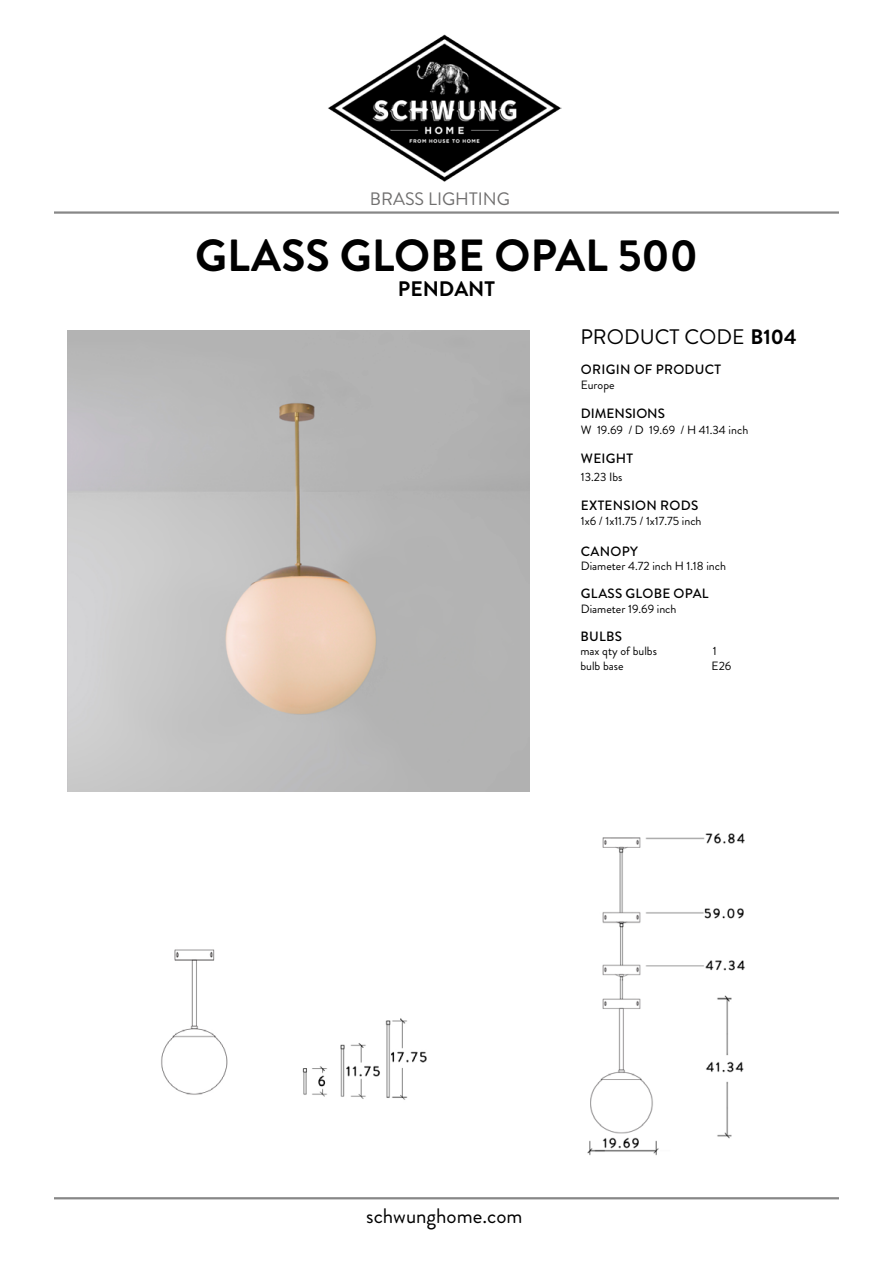
<style>
.page{position:relative;width:893px;height:1263px;background:#fff}
.page>*{position:absolute;margin:0;border:0;box-sizing:border-box;transform-origin:0 0}
.t1{font:700 45px "Brandon Grotesque";color:#000}
.t2{font:21px "Brandon Grotesque";color:#000}
.t3{font:700 21px "Brandon Grotesque";color:#000}
.t4{font:18px "Brandon Grotesque";color:#706f6f}
.t5{font:500 13.5px "Brandon Grotesque";letter-spacing:.02em;color:#000}
.t6{font:500 13.5px "Brandon Grotesque";color:#000}
.t7{font:12px "Brandon Grotesque";color:#000}
.s1{font-weight:700}
</style>
<div class="page">
<img style="left:328px;top:34px;width:233px;height:147px">
<hr style="left:54px;top:211px;width:785px;height:3px;background:#878787">
<hr style="left:54px;top:1197px;width:785px;height:2px;background:#878787">
<img style="left:161px;top:949px;width:266px;height:151px">
<img style="left:587px;top:833px;width:158px;height:323px">
<img style="left:68px;top:331px;width:462px;height:460px">
<h3 class="t4" style="left:370px;top:186px;width:141px">BRASS LIGHTING</h3>
<h1 class="t1" style="left:195px;top:224px;width:504px">GLASS GLOBE OPAL 500</h1>
<h2 class="t3" style="left:398px;top:274px;width:99px">PENDANT</h2>
<h2 class="t2" style="left:580px;top:323px;width:218px">PRODUCT CODE <span class="s1">B104</span></h2>
<p class="t5" style="left:581px;top:360px;width:142px">ORIGIN OF PRODUCT</p>
<p class="t7" style="left:581px;top:376px;width:35px">Europe</p>
<p class="t6" style="left:581px;top:404px;width:86px">DIMENSIONS</p>
<p class="t7" style="left:581px;top:421px;width:169px">W 19.69 / D 19.69 / H 41.34 inch</p>
<p class="t5" style="left:581px;top:449px;width:54px">WEIGHT</p>
<p class="t7" style="left:581px;top:469px;width:43px">13.23 Ibs</p>
<p class="t5" style="left:581px;top:496px;width:119px">EXTENSION RODS</p>
<p class="t7" style="left:581px;top:512px;width:122px">1x6 / 1x11.75 / 1x17.75 inch</p>
<p class="t5" style="left:581px;top:542px;width:58px">CANOPY</p>
<p class="t7" style="left:581px;top:558px;width:147px">Diameter 4.72 inch H 1.18 inch</p>
<p class="t5" style="left:581px;top:584px;width:129px">GLASS GLOBE OPAL</p>
<p class="t7" style="left:581px;top:600px;width:97px">Diameter 19.69 inch</p>
<p class="t5" style="left:580px;top:627px;width:43px">BULBS</p>
<p class="t7" style="left:580px;top:643px;width:78px">max qty of bulbs</p>
<p class="t7" style="left:713px;top:643px;width:5px">1</p>
<p class="t7" style="left:580px;top:657px;width:45px">bulb base</p>
<p class="t7" style="left:711px;top:657px;width:21px">E26</p>
<h2 class="t2" style="left:366px;top:1201px;width:158px">schwunghome.com</h2>
</div>
